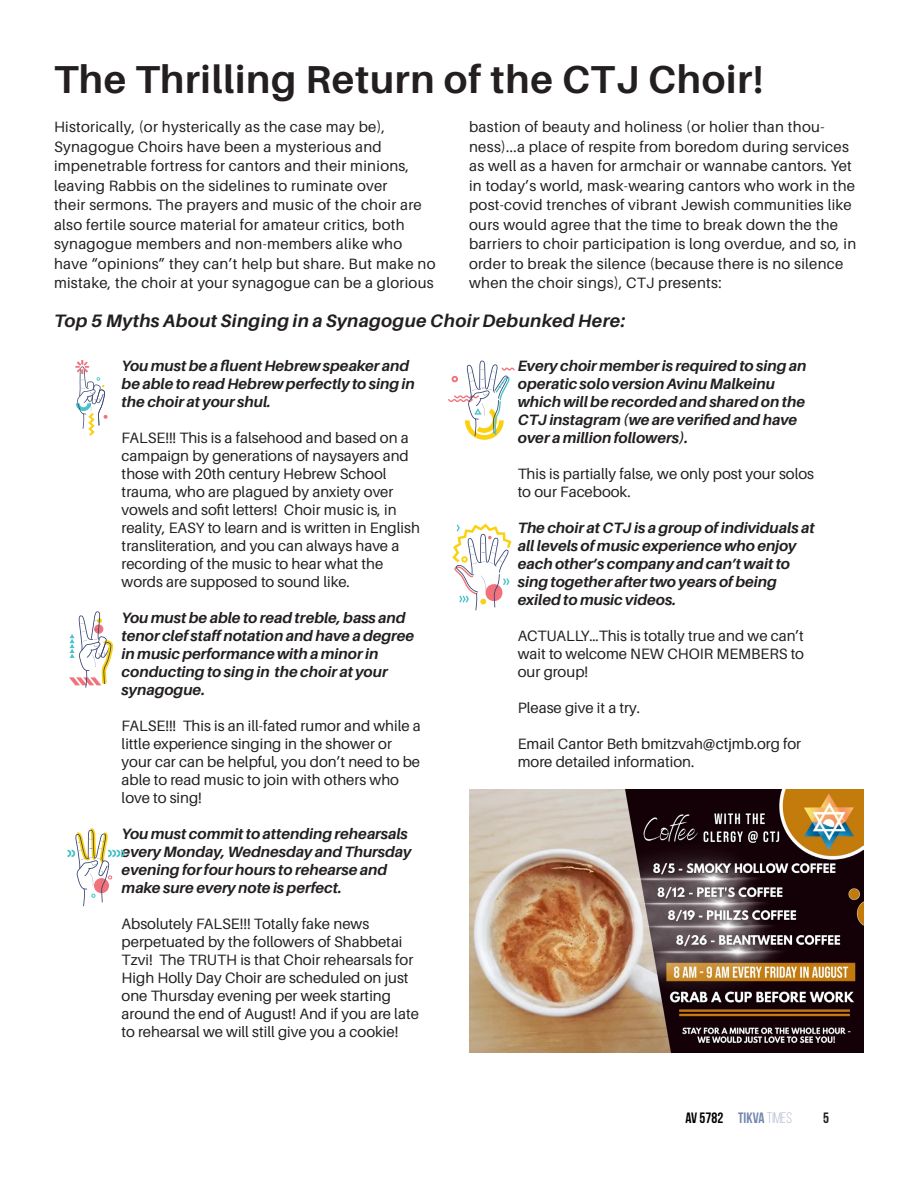
<style>
.page{position:relative;width:918px;height:1188px;background:#fff}
.page>*{position:absolute;margin:0;border:0;box-sizing:border-box;transform-origin:0 0}
.t1{font:700 39px "Aileron";letter-spacing:.02em;color:#231f20}
.t2{font:italic 700 18px "Aileron";letter-spacing:.02em;color:#231f20}
.t3{font:15px/18px "Aileron";color:#231f20}
.t4{font:15px/19.5px "Aileron";letter-spacing:.02em;color:#231f20}
.t5{font:italic 700 15px/18px "Aileron";color:#231f20}
.t6{font:700 15px "Bebas Neue";color:#000}
.t7{font:700 15px "Bebas Neue";color:#231f20}
.s1{color:#7287ad}
.s2{font-weight:300;color:#7287ad}
</style>
<div class="page">
<svg style="left:75px;top:360px;width:33px;height:76px"></svg>
<svg style="left:452px;top:524px;width:59px;height:86px"></svg>
<svg style="left:448px;top:361px;width:67px;height:79px"></svg>
<svg style="left:67px;top:828px;width:58px;height:78px"></svg>
<svg style="left:69px;top:611px;width:45px;height:77px"></svg>
<img style="left:469px;top:789px;width:395px;height:264px">
<p class="t1" style="left:54px;top:58px;width:711px">The Thrilling Return of the CTJ Choir!</p>
<p class="t4" style="left:54px;top:117px;width:383px">Historically, (or hysterically as the case may be), Synagogue Choirs have been a mysterious and impenetrable fortress for cantors and their minions, leaving Rabbis on the sidelines to ruminate over<br>their sermons. The prayers and music of the choir are also fertile source material for amateur critics, both synagogue members and non-members alike who have “opinions” they can’t help but share. But make no mistake, the choir at your synagogue can be a glorious</p>
<p class="t4" style="left:469px;top:117px;width:389px">bastion of beauty and holiness (or holier than thou&shy;ness)...a place of respite from boredom during services as well as a haven for armchair or wannabe cantors. Yet in today’s world, mask-wearing cantors who work in the post-covid trenches of vibrant Jewish communities like ours would agree that the time to break down the the barriers to choir participation is long overdue, and so, in order to break the silence (because there is no silence when the choir sings), CTJ presents:</p>
<p class="t2" style="left:54px;top:311px;width:573px">Top 5 Myths About Singing in a Synagogue Choir Debunked Here:</p>
<p class="t5" style="left:122px;top:357px;width:295px">You must be a fluent Hebrew speaker and be able to read Hebrew perfectly to sing in the choir at your shul.</p>
<p class="t3" style="left:122px;top:429px;width:300px">FALSE!!! This is a falsehood and based on a campaign by generations of naysayers and those with 20th century Hebrew School trauma, who are plagued by anxiety over vowels and sofit letters! Choir music is, in reality, EASY to learn and is written in English transliteration, and you can always have a recording of the music to hear what the words are supposed to sound like.</p>
<p class="t5" style="left:122px;top:609px;width:294px">You must be able to read treble, bass and tenor clef staff notation and have a degree in music performance with a minor in conducting to sing in the choir at your synagogue.</p>
<p class="t3" style="left:122px;top:717px;width:301px">FALSE!!! This is an ill-fated rumor and while a little experience singing in the shower or your car can be helpful, you don’t need to be able to read music to join with others who love to sing!</p>
<p class="t5" style="left:122px;top:825px;width:291px">You must commit to attending rehearsals every Monday, Wednesday and Thursday evening for four hours to rehearse and make sure every note is perfect.</p>
<p class="t3" style="left:122px;top:915px;width:299px">Absolutely FALSE!!! Totally fake news perpetuated by the followers of Shabbetai Tzvi! The TRUTH is that Choir rehearsals for High Holly Day Choir are scheduled on just one Thursday evening per week starting around the end of August! And if you are late to rehearsal we will still give you a cookie!</p>
<p class="t5" style="left:518px;top:357px;width:290px">Every choir member is required to sing an operatic solo version Avinu Malkeinu which will be recorded and shared on the CTJ instagram (we are verified and have over a million followers).</p>
<p class="t3" style="left:518px;top:465px;width:298px">This is partially false, we only post your solos to our Facebook.</p>
<p class="t5" style="left:518px;top:519px;width:298px">The choir at CTJ is a group of individuals at all levels of music experience who enjoy each other’s company and can’t wait to sing together after two years of being exiled to music videos.</p>
<p class="t3" style="left:518px;top:627px;width:288px;text-align:justify">ACTUALLY…This is totally true and we can’t wait to welcome NEW CHOIR MEMBERS to our group!</p>
<p class="t3" style="left:518px;top:699px;width:124px">Please give it a try.</p>
<p class="t3" style="left:518px;top:735px;width:285px">Email Cantor Beth bmitzvah@ctjmb.org for more detailed information.</p>
<p class="t6" style="left:685px;top:1110px;width:108px">AV 5782 <span class="s1">TIKVA</span> <span class="s2">TIMES</span></p>
<p class="t7" style="left:823px;top:1110px;width:7px">5</p>
</div>
